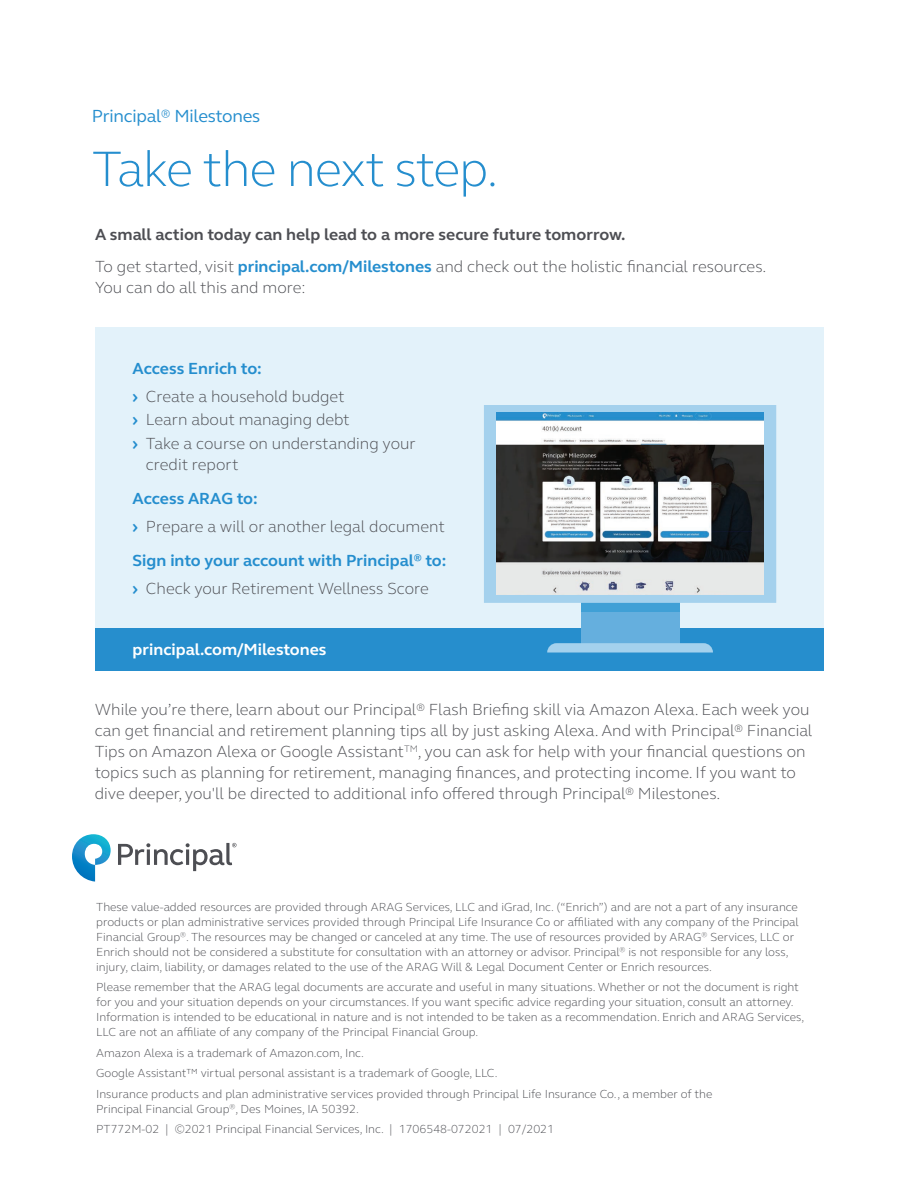
<style>
.page{position:relative;width:918px;height:1188px;background:#fff}
.page>*{position:absolute;margin:0;border:0;box-sizing:border-box;transform-origin:0 0}
.t1{font:300 51px "FS Elliot Pro";letter-spacing:-.02em;color:#258ece}
.t2{font:18px "FS Elliot Pro";letter-spacing:-.01em;color:#258ece}
.t3{font:300 16.5px/21px "FS Elliot Pro";color:#4d4e53}
.t4{font:700 16.5px/27.8px "FS Elliot Pro";color:#258ece}
.t5{font:700 16.5px "FS Elliot Pro";color:#fff}
.t6{font:300 12px/15px "FS Elliot Pro";color:#4d4e53}
.s1{font-weight:700}
.s2{font-weight:700;color:#258ece}
.s3{font-weight:300;color:#4d4e53}
</style>
<div class="page">
<div style="left:95px;top:328px;width:729px;height:327px;background:#e3f2fa"></div>
<div style="left:95px;top:628px;width:729px;height:42px;background:#268ecd"></div>
<div style="left:581px;top:465px;width:99px;height:184px;background:#65afde"></div>
<div style="left:581px;top:428px;width:99px;height:184px;background:#40a0d6"></div>
<svg style="left:547px;top:643px;width:166px;height:10px;background:#99cbea"></svg>
<div style="left:484px;top:405px;width:292px;height:198px;background:#a4d1ed"></div>
<img style="left:496px;top:413px;width:268px;height:182px">
<svg style="left:72px;top:834px;width:39px;height:48px"></svg>
<svg style="left:118px;top:843px;width:119px;height:28px"></svg>
<h2 class="t2" style="left:92px;top:103px;width:170px">Principal® Milestones</h2>
<h1 class="t1" style="left:92px;top:135px;width:408px">Take the next step.</h1>
<h3 class="t3" style="left:95px;top:218px;width:673px;line-height:31.8px"><span class="s1">A small action today can help lead to a more secure future tomorrow.<br></span>To get started, visit <span class="s2">principal.com/Milestones</span> and check out the holistic financial resources.</h3>
<h3 class="t3" style="left:95px;top:277px;width:212px">You can do all this and more:</h3>
<h3 class="t3" style="left:133px;top:354px;width:214px;line-height:27.8px"><span class="s2">Access Enrich to:<br>›</span> Create a household budget</h3>
<h3 class="t3" style="left:133px;top:408px;width:285px;line-height:23.1px"><span class="s2">›</span> Learn about managing debt<br><span class="s2">›</span> Take a course on understanding your</h3>
<h3 class="t3" style="left:146px;top:453px;width:94px">credit report</h3>
<h3 class="t3" style="left:133px;top:484px;width:314px;line-height:27.8px"><span class="s2">Access ARAG to:<br>›</span> Prepare a will or another legal document</h3>
<h3 class="t4" style="left:133px;top:547px;width:315px">Sign into your account with Principal<sup>®</sup> to: › <span class="s3">Check your Retirement Wellness Score</span></h3>
<h3 class="t5" style="left:133px;top:638px;width:195px">principal.com/Milestones</h3>
<p class="t3" style="left:95px;top:698px;width:719px">While you’re there, learn about our Principal® Flash Briefing skill via Amazon Alexa. Each week you can get financial and retirement planning tips all by just asking Alexa. And with Principal® Financial Tips on Amazon Alexa or Google Assistant<sup>TM</sup>, you can ask for help with your financial questions on topics such as planning for retirement, managing finances, and protecting income. If you want to dive deeper, you'll be directed to additional info offered through Principal® Milestones.</p>
<p class="t6" style="left:96px;top:899px;width:704px">These value-added resources are provided through ARAG Services, LLC and iGrad, Inc. (“Enrich”) and are not a part of any insurance products or plan administrative services provided through Principal Life Insurance Co or affiliated with any company of the Principal Financial Group<sup>®</sup>. The resources may be changed or canceled at any time. The use of resources provided by ARAG<sup>®</sup> Services, LLC or Enrich should not be considered a substitute for consultation with an attorney or advisor. Principal<sup>®</sup> is not responsible for any loss, injury, claim, liability, or damages related to the use of the ARAG Will &amp; Legal Document Center or Enrich resources.</p>
<p class="t6" style="left:96px;top:979px;width:710px">Please remember that the ARAG legal documents are accurate and useful in many situations. Whether or not the document is right for you and your situation depends on your circumstances. If you want specific advice regarding your situation, consult an attorney.<br>Information is intended to be educational in nature and is not intended to be taken as a recommendation. Enrich and ARAG Services, LLC are not an affiliate of any company of the Principal Financial Group.</p>
<p class="t6" style="left:96px;top:1042px;width:618px;line-height:20.4px">Amazon Alexa is a trademark of Amazon.com, Inc.<br>Google Assistant™ virtual personal assistant is a trademark of Google, LLC.<br>Insurance products and plan administrative services provided through Principal Life Insurance Co., a member of the</p>
<p class="t6" style="left:96px;top:1098px;width:459px;line-height:20.4px">Principal Financial Group<sup>®</sup>, Des Moines, IA 50392.<br>PT772M-02 | ©2021 Principal Financial Services, Inc. | 1706548-072021 | 07/2021</p>
</div>
